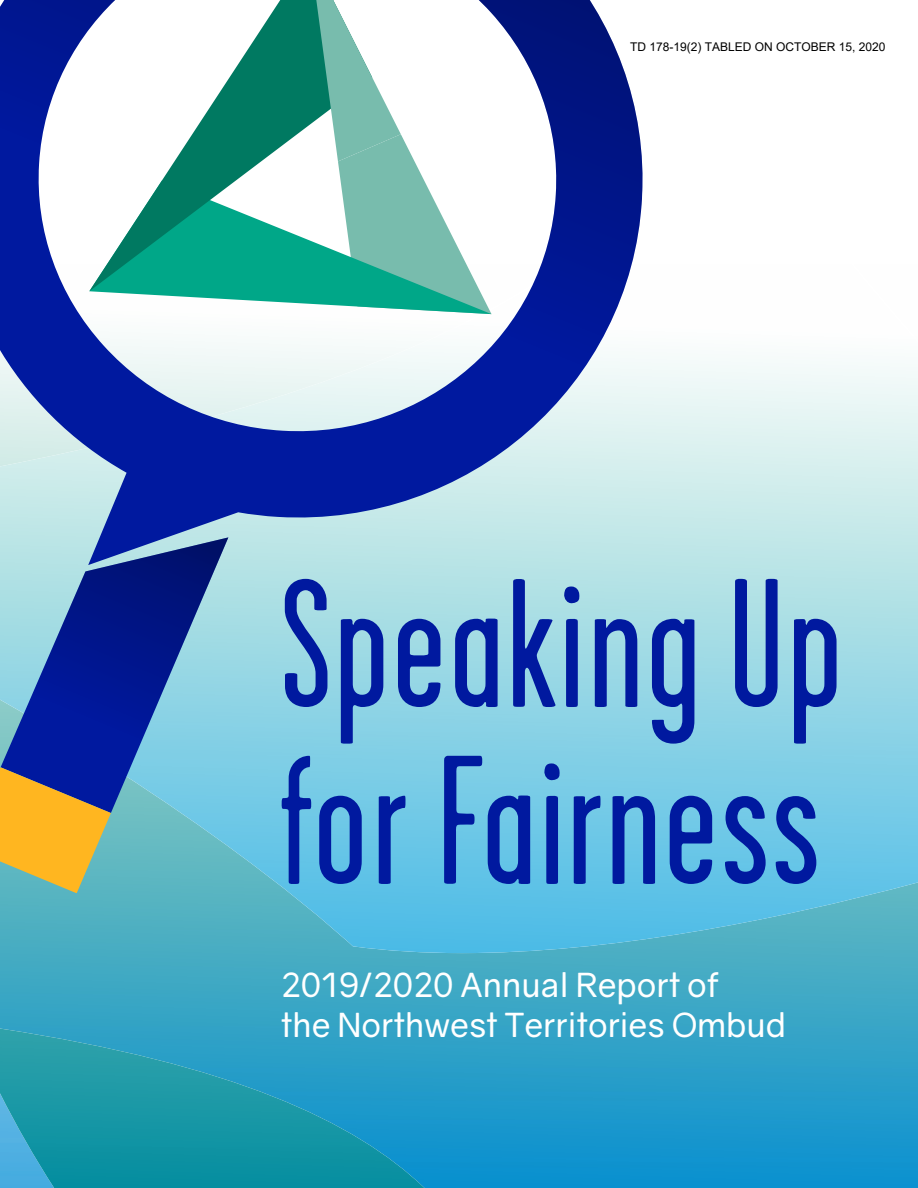
<style>
.page{position:relative;width:918px;height:1188px;background:#fff}
.page>*{position:absolute;margin:0;border:0;box-sizing:border-box;transform-origin:0 0}
.t1{font:183.15px/177px "Garage Gothic";letter-spacing:.02em;color:#00199f}
.t2{font:33.3px/40px "Gravity";color:#fff}
.t3{font:12px "Arial";color:#000}
</style>
<div class="page">
<img style="left:0;top:953px;width:918px;height:235px">
<img style="left:0;top:1029px;width:425px;height:159px">
<img style="left:0;top:359px;width:918px;height:594px">
<svg style="left:1px;top:565px;width:227px;height:248px"></svg>
<svg style="left:0;top:0;width:652px;height:565px"></svg>
<svg style="left:89px;top:291px;width:221px;height:23px"></svg>
<svg style="left:89px;top:0;width:221px;height:291px"></svg>
<svg style="left:310px;top:0;width:182px;height:314px"></svg>
<svg style="left:0;top:767px;width:111px;height:126px"></svg>
<p class="t3" style="left:630px;top:39px;width:257px">TD 178-19(2) TABLED ON OCTOBER 15, 2020</p>
<p class="t1" style="left:281px;top:558px;width:563px">Speaking Up for Fairness</p>
<p class="t2" style="left:281px;top:965px;width:507px">2019/2020 Annual Report of<br>the Northwest Territories Ombud</p>
</div>
